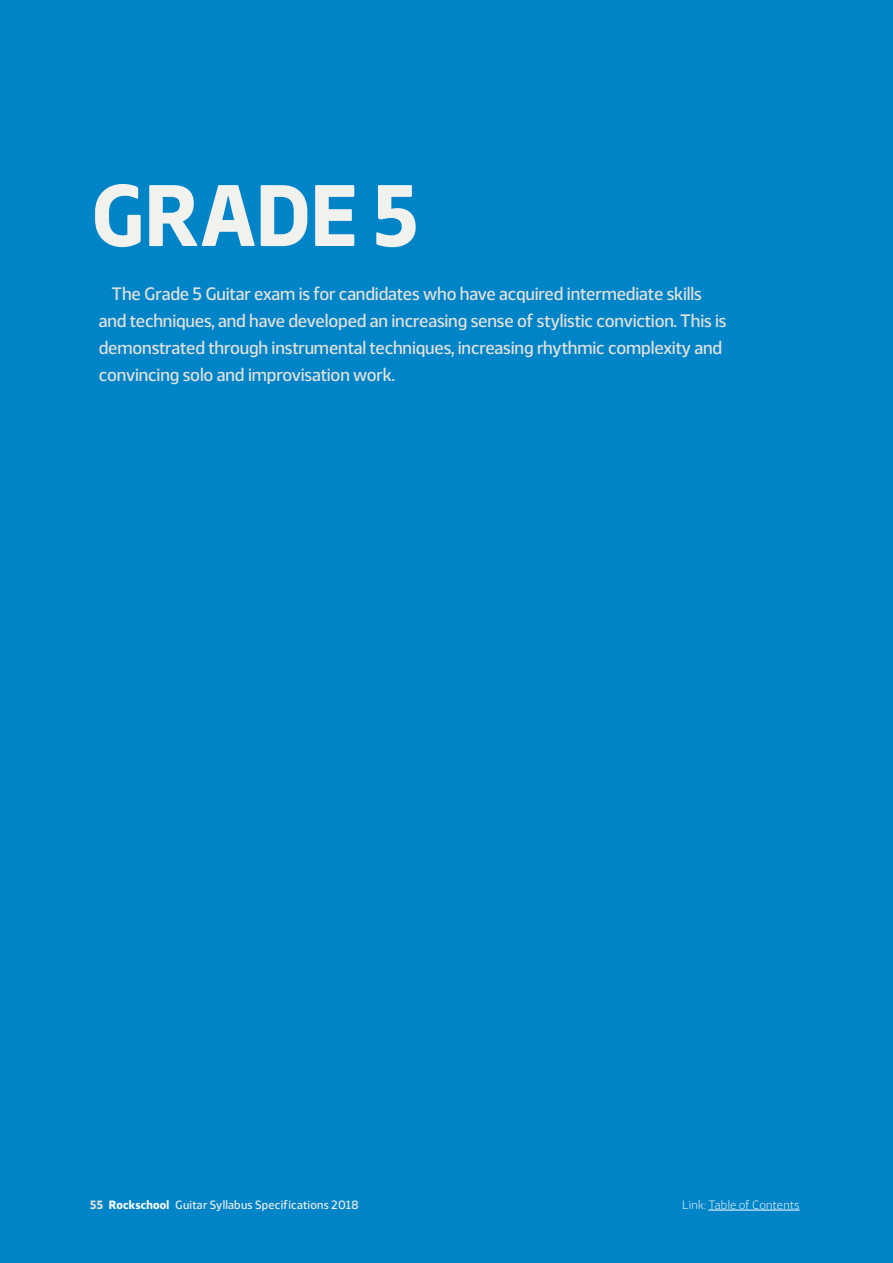
<style>
.page{position:relative;width:893px;height:1263px;background:#0084c8}
.page>*{position:absolute;margin:0;border:0;box-sizing:border-box;transform-origin:0 0}
.Div___UNIT_TITLES{font:700 87px "Webnar";letter-spacing:-.015em;color:#f1f1ed}
.Div___Blurb{font:500 18px/27px "Webnar";letter-spacing:-.01em;color:#e3e2dc}
.t1{font:500 12px "Webnar";letter-spacing:.02em;color:#eeeeea}
.t2{font:300 12px "Webnar";letter-spacing:.015em;color:#fff}
.s1{font-weight:700;color:#e3e2dc}
.s2{font-weight:700;color:#fff}
</style>
<div class="page">
<hr style="left:708px;top:1210px;width:92px;height:1px;background:#fff">
<p class="Div___UNIT_TITLES" style="left:91px;top:148px;width:329px">GRADE 5</p>
<p class="Div___Blurb" style="left:99px;top:279px;width:629px;text-indent:13px">The Grade 5 Guitar exam is for candidates who have acquired intermediate skills and techniques, and have developed an increasing sense of stylistic conviction. This is demonstrated through instrumental techniques, increasing rhythmic complexity and convincing solo and improvisation work.</p>
<p class="t1" style="left:90px;top:1195px;width:270px"><span class="s1">55</span> <span class="s2">Rockschool</span> Guitar Syllabus Specifications 2018</p>
<p class="t2" style="left:682px;top:1196px;width:119px">Link: Table of Contents</p>
</div>
